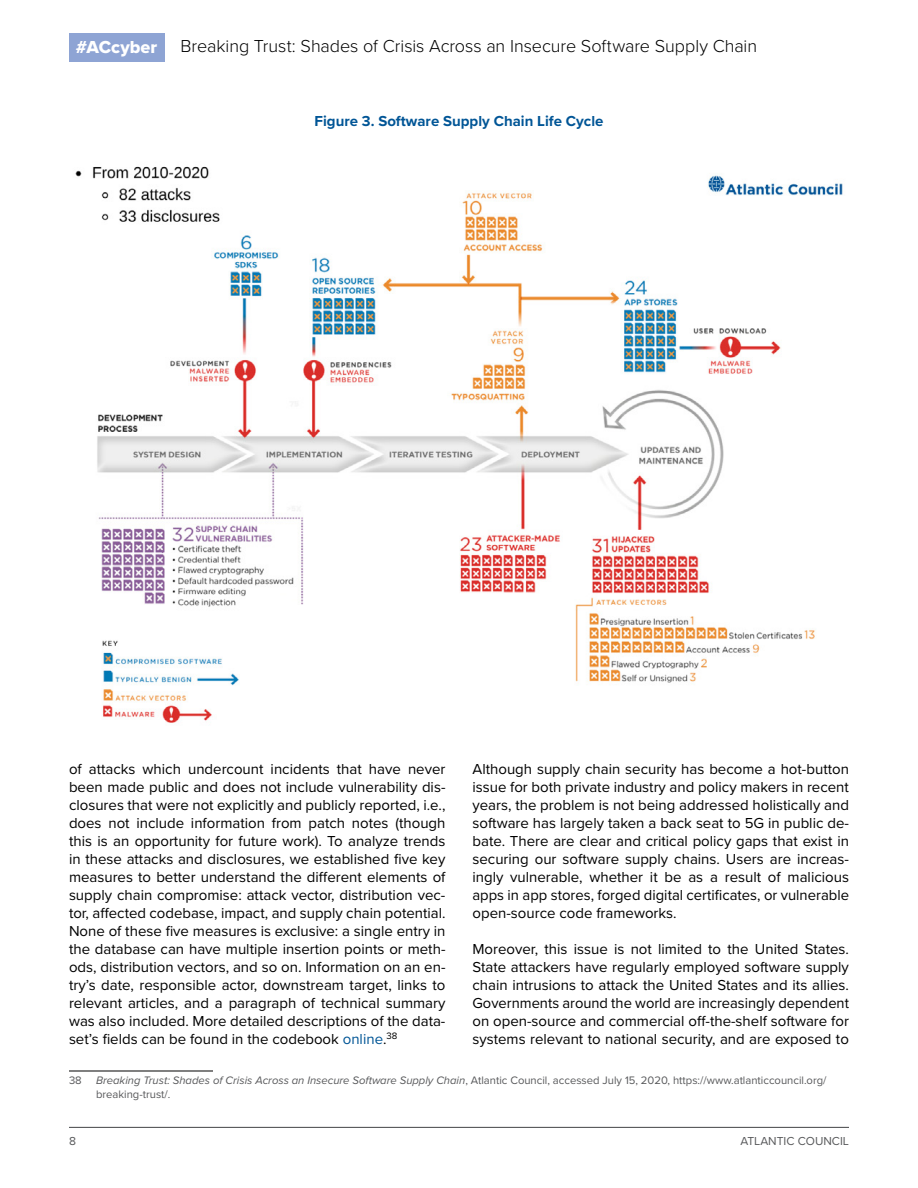
<style>
.page{position:relative;width:918px;height:1188px;background:#fff}
.page>*{position:absolute;margin:0;border:0;box-sizing:border-box;transform-origin:0 0}
.t1{font:300 18px "Proxima Nova";letter-spacing:-.005em;color:#000}
.t2{font:18px "Proxima Nova Extrabld";color:#fff}
.t3{font:15px/18px "Proxima Nova";color:#000;text-align:justify}
.t4{font:700 15px "Proxima Nova";color:#005596}
.t5{font:12px "Proxima Nova";color:#58595b}
.t6{font:11.25px/13.5px "Proxima Nova";color:#58595b}
.s1{color:#005596}
.s2{font-style:italic}
</style>
<div class="page">
<hr style="left:69px;top:1127px;width:780px;height:1px;background:#58595b">
<div style="left:69px;top:33px;width:95px;height:28px;background:#8ea4d4"></div>
<hr style="left:69px;top:1071px;width:144px;height:1px;background:#000">
<img style="left:75px;top:166px;width:768px;height:557px">
<p class="t2" style="left:76px;top:33px;width:83px">#ACcyber</p>
<p class="t1" style="left:181px;top:33px;width:578px">Breaking Trust: Shades of Crisis Across an Insecure Software Supply Chain</p>
<p class="t4" style="left:315px;top:110px;width:290px">Figure 3. Software Supply Chain Life Cycle</p>
<p class="t3" style="left:69px;top:759px;width:378px">of attacks which undercount incidents that have never been made public and does not include vulnerability dis&shy;closures that were not explicitly and publicly reported, i.e., does not include information from patch notes (though this is an opportunity for future work). To analyze trends in these attacks and disclosures, we established five key measures to better understand the different elements of supply chain compromise: attack vector, distribution vec&shy;tor, affected codebase, impact, and supply chain potential.<br>None of these five measures is exclusive: a single entry in the database can have multiple insertion points or meth&shy;ods, distribution vectors, and so on. Information on an en&shy;try’s date, responsible actor, downstream target, links to relevant articles, and a paragraph of technical summary was also included. More detailed descriptions of the data&shy;set’s fields can be found in the codebook <span class="s1">online</span>.<sup>38</sup></p>
<p class="t6" style="left:69px;top:1074px;width:14px">38</p>
<p class="t6" style="left:96px;top:1074px;width:732px"><span class="s2">Breaking Trust: Shades of Crisis Across an Insecure Software Supply Chain</span>, Atlantic Council, accessed July 15, 2020, https://www.atlanticcouncil.org/ breaking-trust/.</p>
<p class="t3" style="left:472px;top:759px;width:378px">Although supply chain security has become a hot-button issue for both private industry and policy makers in recent years, the problem is not being addressed holistically and software has largely taken a back seat to 5G in public de&shy;bate. There are clear and critical policy gaps that exist in securing our software supply chains. Users are increas&shy;ingly vulnerable, whether it be as a result of malicious apps in app stores, forged digital certificates, or vulnerable open-source code frameworks.</p>
<p class="t3" style="left:472px;top:939px;width:378px">Moreover, this issue is not limited to the United States.<br>State attackers have regularly employed software supply chain intrusions to attack the United States and its allies.<br>Governments around the world are increasingly dependent on open-source and commercial off-the-shelf software for systems relevant to national security, and are exposed to</p>
<p class="t5" style="left:69px;top:1132px;width:8px">8</p>
<p class="t5" style="left:740px;top:1132px;width:110px">ATLANTIC COUNCIL</p>
</div>
